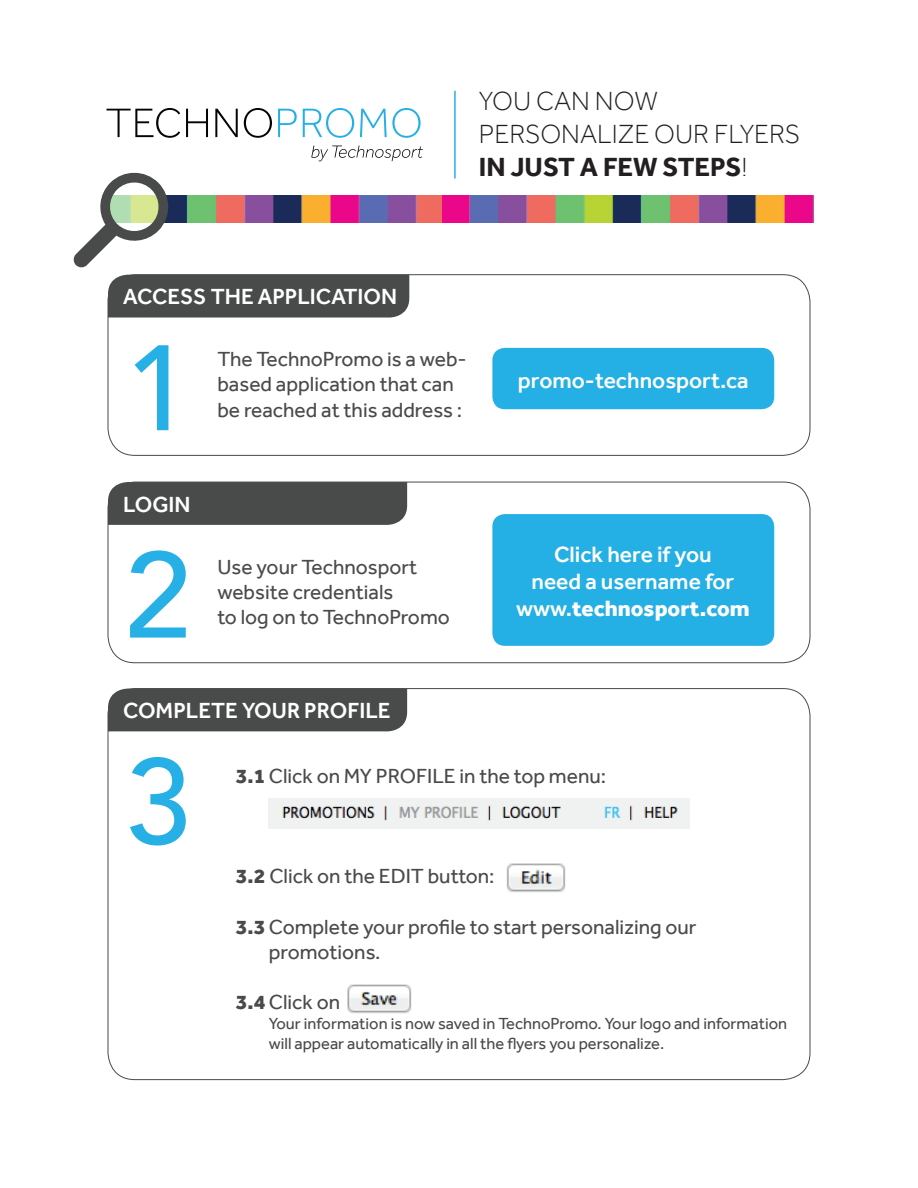
<style>
.page{position:relative;width:918px;height:1188px;background:#fff}
.page>*{position:absolute;margin:0;border:0;box-sizing:border-box;transform-origin:0 0}
.t1{font:500 120px/207px "Avenir";color:#26b0e6;text-align:justify}
.t2{font:300 27px/33.2px "Effra";color:#231f20}
.t3{font:500 22.8px/27.3px "Effra";color:#fff;text-align:center}
.t4{font:500 22.5px "Effra";color:#fff}
.t5{font:21px/25.2px "Effra";color:#494a4a}
.t6{font:16.5px/19.8px "Effra";color:#494a4a}
.s1{font-weight:700}
.s2{font-weight:800}
</style>
<div class="page">
<svg style="left:106px;top:108px;width:74px;height:30px"></svg>
<svg style="left:186px;top:109px;width:22px;height:28px"></svg>
<svg style="left:215px;top:109px;width:23px;height:28px"></svg>
<svg style="left:244px;top:108px;width:28px;height:30px"></svg>
<svg style="left:278px;top:109px;width:19px;height:28px"></svg>
<svg style="left:303px;top:108px;width:51px;height:30px"></svg>
<svg style="left:360px;top:108px;width:61px;height:30px"></svg>
<svg style="left:311px;top:146px;width:112px;height:15px"></svg>
<div style="left:108px;top:274px;width:702px;height:182px;border:1px solid #494a4a;border-radius:27px"></div>
<div style="left:108px;top:482px;width:702px;height:181px;border:1px solid #494a4a;border-radius:27px"></div>
<div style="left:492px;top:348px;width:282px;height:61px;background:#25b0e5;border-radius:12px"></div>
<div style="left:492px;top:514px;width:282px;height:132px;background:#25b0e5;border-radius:12px"></div>
<img style="left:172px;top:195px;width:641px;height:28px">
<div style="left:108px;top:275px;width:301px;height:43px;background:#494a4a"></div>
<div style="left:108px;top:482px;width:299px;height:43px;background:#494a4a"></div>
<div style="left:108px;top:689px;width:299px;height:42px;background:#494a4a"></div>
<hr style="left:454px;top:91px;width:2px;height:88px;background:#25b0e5">
<img style="left:269px;top:799px;width:421px;height:29px">
<img style="left:506px;top:863px;width:60px;height:30px">
<svg style="left:73px;top:172px;width:99px;height:96px"></svg>
<img style="left:347px;top:984px;width:65px;height:30px">
<p class="t4" style="left:123px;top:283px;width:276px">ACCESS THE APPLICATION</p>
<p class="t2" style="left:479px;top:84px;width:323px">YOU CAN NOW<br>PERSONALIZE OUR FLYERS<br><span class="s1">IN JUST A FEW STEPS</span>!</p>
<h1 class="t1" style="left:125px;top:288px;width:68px">1<br>2<br>3</h1>
<p class="t5" style="left:217px;top:346px;width:251px">The TechnoPromo is a web&shy;based application that can be reached at this address :</p>
<p class="t3" style="left:518px;top:366px;width:232px">promo-technosport.ca</p>
<p class="t4" style="left:123px;top:491px;width:69px">LOGIN</p>
<p class="t3" style="left:516px;top:540px;width:235px">Click here if you<br>need a username for www.<span class="s2">technosport.com</span></p>
<p class="t5" style="left:217px;top:554px;width:234px">Use your Technosport website credentials<br>to log on to TechnoPromo</p>
<p class="t4" style="left:123px;top:697px;width:269px">COMPLETE YOUR PROFILE</p>
<p class="t5" style="left:236px;top:763px;width:372px"><span class="s2">3.1</span> Click on MY PROFILE in the top menu:</p>
<p class="t5" style="left:236px;top:863px;width:260px"><span class="s2">3.2</span> Click on the EDIT button:</p>
<p class="t5" style="left:269px;top:914px;width:429px;text-indent:-33px"><span class="s2">3.3</span> Complete your profile to start personalizing our promotions.</p>
<p class="t5" style="left:236px;top:989px;width:106px"><span class="s2">3.4</span> Click on</p>
<p class="t6" style="left:269px;top:1014px;width:520px">Your information is now saved in TechnoPromo. Your logo and information will appear automatically in all the flyers you personalize.</p>
</div>
